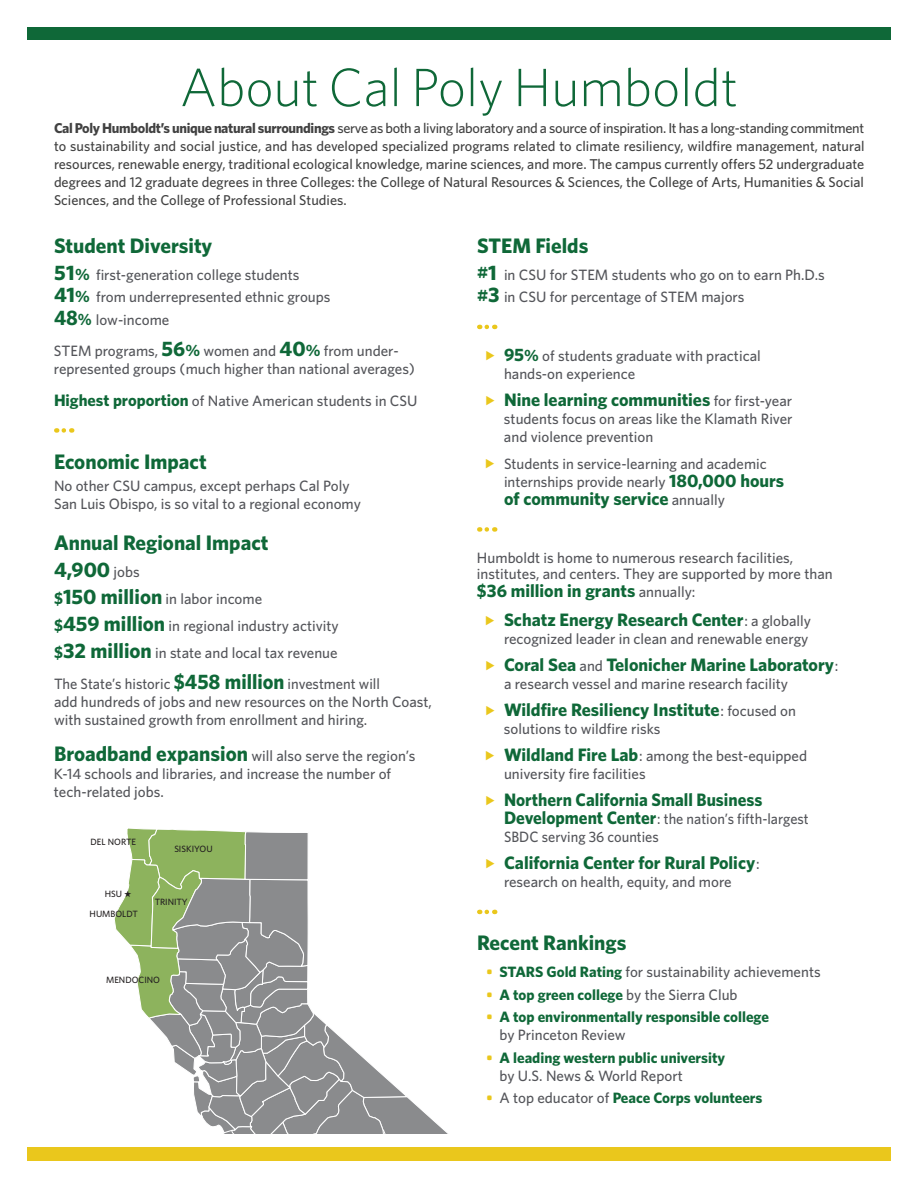
<style>
.page{position:relative;width:918px;height:1188px;background:#fff}
.page>*{position:absolute;margin:0;border:0;box-sizing:border-box;transform-origin:0 0}
.t1{font:300 54px "Whitney";color:#0f6838}
.t2{font:300 45px "Whitney";color:#0f6838}
.t3{font:700 21px/27px "Whitney";color:#0f6838}
.t4{font:700 18px/29.5px "Whitney";color:#0f6838}
.t5{font:700 18px "Whitney";color:#0f6838;scale:.96 1}
.t6{font:500 15px/18px "Whitney";color:#54555a}
.t7{font:700 15px/18px "Whitney";color:#0f6838}
.t8{font:500 15px/18px "Whitney";color:#54555a;scale:.96 1}
.t9{font:500 14.25px/18px "Whitney";color:#414141;text-align:justify}
.t10{font:500 9.15px "Whitney";color:#231f20}
.s1{font-weight:700}
.s2{font-weight:700;font-size:21px;color:#0f6838}
.s3{font-weight:700;font-size:16.5px;color:#0f6838}
.s4{font-weight:500;font-size:15px;color:#54555a}
.s5{font-weight:700;font-size:18px;color:#0f6838}
.s6{font-weight:600;color:#eac71c}
.s7{font-weight:700;color:#0f6838}
.s8{font-weight:500;color:#54555a}
</style>
<div class="page">
<svg style="left:64px;top:428px;width:8px;height:5px"></svg>
<svg style="left:487px;top:325px;width:8px;height:4px"></svg>
<svg style="left:487px;top:527px;width:8px;height:5px"></svg>
<div style="left:27px;top:27px;width:864px;height:13px;background:#0f6838"></div>
<div style="left:27px;top:1148px;width:864px;height:13px;background:#eac71c"></div>
<svg style="left:113px;top:828px;width:401px;height:320px"></svg>
<h1 class="t1" style="left:180px;top:56px;width:560px">About Cal Poly Humboldt</h1>
<p class="t9" style="left:54px;top:119px;width:812px"><span class="s1">Cal Poly Humboldt’s unique natural surroundings</span> serve as both a living laboratory and a source of inspiration. It has a long-standing commitment to sustainability and social justice, and has developed specialized programs related to climate resiliency, wildfire management, natural resources, renewable energy, traditional ecological knowledge, marine sciences, and more. The campus currently offers 52 undergraduate degrees and 12 graduate degrees in three Colleges: the College of Natural Resources &amp; Sciences, the College of Arts, Humanities &amp; Social Sciences, and the College of Professional Studies.</p>
<h2 class="t2" style="left:222px;top:68px;width:476px">About Cal Poly Humboldt</h2>
<h3 class="t3" style="left:54px;top:231px;width:160px">Student Diversity</h3>
<p class="t6" style="left:54px;top:263px;width:278px;line-height:22.5px"><span class="s2">51</span><span class="s3">%</span> first-generation college students<br><span class="s2">41</span><span class="s3">%</span> from underrepresented ethnic groups<br><span class="s2">48</span><span class="s3">%</span> low-income</p>
<p class="t6" style="left:54px;top:342px;width:362px">STEM programs, <span class="s2">56</span><span class="s3">%</span> women and <span class="s2">40</span><span class="s3">%</span> from under&shy;represented groups (much higher than national averages)</p>
<p class="t6" style="left:54px;top:391px;width:365px"><span class="s3">Highest proportion</span> of Native American students in CSU</p>
<h3 class="t3" style="left:54px;top:447px;width:154px">Economic Impact</h3>
<p class="t6" style="left:54px;top:477px;width:308px">No other CSU campus, except perhaps Cal Poly<br>San Luis Obispo, is so vital to a regional economy</p>
<h3 class="t3" style="left:54px;top:528px;width:216px">Annual Regional Impact<br>4,900 <span class="s4">jobs</span></h3>
<p class="t6" style="left:54px;top:585px;width:286px;line-height:27px"><span class="s3">$</span><span class="s2">150 million</span> in labor income<br><span class="s3">$</span><span class="s2">459 million</span> in regional industry activity <span class="s3">$</span><span class="s2">32 million</span> in state and local tax revenue</p>
<p class="t6" style="left:54px;top:675px;width:380px">The State’s historic <span class="s2">$458 million</span> investment will<br>add hundreds of jobs and new resources on the North Coast, with sustained growth from enrollment and hiring.</p>
<p class="t6" style="left:54px;top:747px;width:363px"><span class="s2">Broadband expansion</span> will also serve the region’s<br>K-14 schools and libraries, and increase the number of tech-related jobs.</p>
<p class="t10" style="left:91px;top:836px;width:47px">DEL NORTE</p>
<p class="t10" style="left:105px;top:888px;width:28px">HSU ★</p>
<p class="t10" style="left:90px;top:909px;width:50px">HUMBOLDT</p>
<p class="t10" style="left:174px;top:843px;width:40px">SISKIYOU</p>
<p class="t10" style="left:155px;top:897px;width:35px">TRINITY</p>
<p class="t10" style="left:106px;top:974px;width:55px">MENDOCINO</p>
<h3 class="t3" style="left:477px;top:231px;width:113px">STEM Fields</h3>
<p class="t6" style="left:477px;top:263px;width:349px;line-height:22.5px"><span class="s3">#</span><span class="s2">1</span> in CSU for STEM students who go on to earn Ph.D.s <span class="s3">#</span><span class="s2">3</span> in CSU for percentage of STEM majors</p>
<p class="t6" style="left:504px;top:346px;width:258px"><span class="s5">95</span><span class="s3">%</span> of students graduate with practical hands-on experience</p>
<p class="t4" style="left:504px;top:384px;width:290px">Nine learning communities <span class="s4">for first-year</span></p>
<p class="t6" style="left:504px;top:409px;width:290px">students focus on areas like the Klamath River and violence prevention</p>
<p class="t6" style="left:504px;top:454px;width:282px">Students in service-learning and academic internships provide nearly <span class="s5">180,000 hours</span></p>
<p class="t4" style="left:504px;top:483px;width:223px">of community service <span class="s4">annually</span></p>
<p class="t6" style="left:477px;top:550px;width:357px;line-height:15.5px">Humboldt is home to numerous research facilities, institutes, and centers. They are supported by more than</p>
<p class="t4" style="left:504px;top:575px;width:309px;text-indent:-27px">$36 million in grants <span class="s4">annually:<br></span>Schatz Energy Research Center<span class="s4">: a globally</span></p>
<p class="t6" style="left:504px;top:630px;width:306px">recognized leader in clean and renewable energy</p>
<p class="t4" style="left:504px;top:650px;width:336px">Coral Sea <span class="s4">and</span> Telonicher Marine Laboratory<span class="s4">:</span></p>
<p class="t6" style="left:504px;top:675px;width:286px">a research vessel and marine research facility</p>
<p class="t4" style="left:504px;top:695px;width:294px">Wildfire Resiliency Institute<span class="s4">: focused on</span></p>
<p class="t6" style="left:504px;top:715px;width:305px;line-height:27px">solutions to wildfire risks<br><span class="s5">Wildland Fire Lab</span>: among the best-equipped</p>
<p class="t6" style="left:504px;top:765px;width:143px">university fire facilities</p>
<p class="t5" style="left:504px;top:789px;width:271px">Northern California Small Business</p>
<p class="t8" style="left:504px;top:810px;width:319px"><span class="s5">Development Center</span>: the nation’s fifth-largest<br>SBDC serving 36 counties</p>
<p class="t4" style="left:504px;top:848px;width:257px">California Center for Rural Policy<span class="s4">:</span></p>
<p class="t6" style="left:504px;top:873px;width:229px">research on health, equity, and more</p>
<h3 class="t3" style="left:477px;top:929px;width:151px">Recent Rankings</h3>
<p class="t6" style="left:486px;top:963px;width:336px"><span class="s6">•</span> <span class="s7">STARS Gold Rating</span> for sustainability achievements</p>
<p class="t7" style="left:486px;top:985px;width:253px"><span class="s6">•</span> A top green college <span class="s8">by the Sierra Club</span></p>
<p class="t7" style="left:500px;top:1008px;width:271px;text-indent:-14px"><span class="s6">•</span> A top environmentally responsible college <span class="s8">by Princeton Review</span></p>
<p class="t7" style="left:500px;top:1048px;width:227px;text-indent:-14px"><span class="s6">•</span> A leading western public university <span class="s8">by U.S. News &amp; World Report</span></p>
<p class="t7" style="left:486px;top:1089px;width:278px"><span class="s6">•</span> <span class="s8">A top educator of</span> Peace Corps volunteers</p>
</div>
